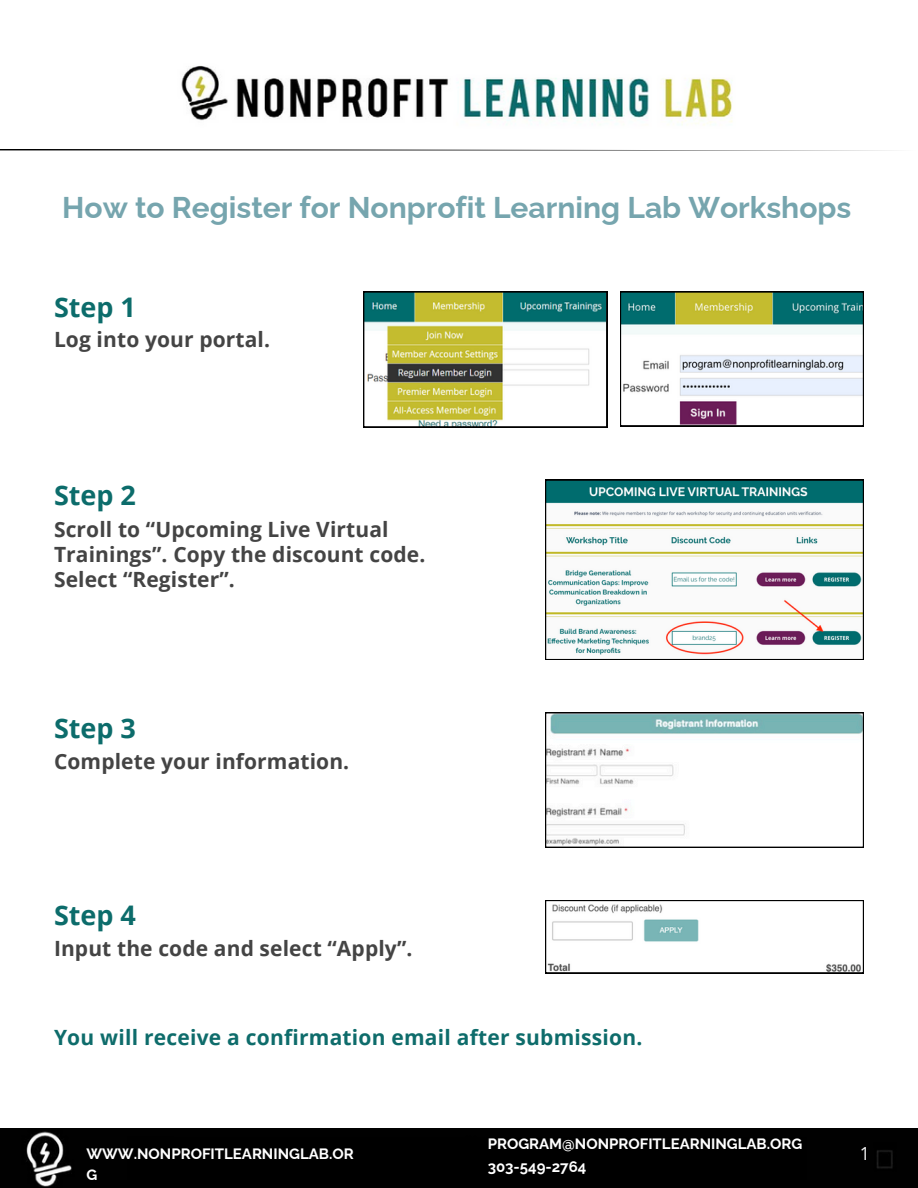
<style>
.page{position:relative;width:918px;height:1188px;background:#fff}
.page>*{position:absolute;margin:0;border:0;box-sizing:border-box;transform-origin:0 0}
.t1{font:700 30px "Raleway";color:#76a5ae}
.t2{font:700 27px "Open Sans";color:#0c6c6b}
.t3{font:700 21px/24.8px "Open Sans";letter-spacing:.005em;color:#444}
.t4{font:700 21px "Open Sans";letter-spacing:.01em;color:#0e6c6b}
.t5{font:18px "Open Sans";color:#f3f3f4}
.t6{font:700 15px/22.5px "Raleway";color:#fff}
</style>
<div class="page">
<img style="left:181px;top:65px;width:552px;height:60px">
<div style="left:0;top:1128px;width:918px;height:60px;background:#010101"></div>
<svg style="left:0;top:149px;width:617px;height:1px"></svg>
<div style="left:128px;top:1137px;width:678px;height:42px;background:#000"></div>
<svg style="left:545px;top:480px;width:318px;height:180px"></svg>
<svg style="left:545px;top:712px;width:318px;height:135px"></svg>
<svg style="left:545px;top:900px;width:318px;height:73px"></svg>
<svg style="left:620px;top:292px;width:244px;height:134px"></svg>
<svg style="left:363px;top:292px;width:244px;height:135px"></svg>
<p class="t1" style="left:62px;top:190px;width:791px">How to Register for Nonprofit Learning Lab Workshops</p>
<p class="t2" style="left:54px;top:288px;width:83px">Step 1</p>
<p class="t3" style="left:54px;top:327px;width:218px">Log into your portal.</p>
<h2 class="t2" style="left:54px;top:476px;width:83px">Step 2</h2>
<p class="t3" style="left:54px;top:517px;width:373px">Scroll to “Upcoming Live Virtual<br>Trainings”. Copy the discount code.<br>Select “Register”.</p>
<h2 class="t2" style="left:54px;top:709px;width:83px">Step 3</h2>
<p class="t3" style="left:54px;top:749px;width:297px">Complete your information.</p>
<h3 class="t2" style="left:54px;top:897px;width:83px">Step 4</h3>
<p class="t3" style="left:54px;top:935px;width:360px">Input the code and select “Apply”.</p>
<h1 class="t4" style="left:54px;top:1022px;width:590px">You will receive a confirmation email after submission.</h1>
<p class="t6" style="left:86px;top:1144px;width:269px;line-height:20.2px">WWW.NONPROFITLEARNINGLAB.OR<br>G</p>
<h3 class="t6" style="left:488px;top:1132px;width:316px">PROGRAM@NONPROFITLEARNINGLAB.ORG<br>303-549-2764</h3>
<h1 class="t5" style="left:860px;top:1141px;width:12px">1</h1>
</div>
